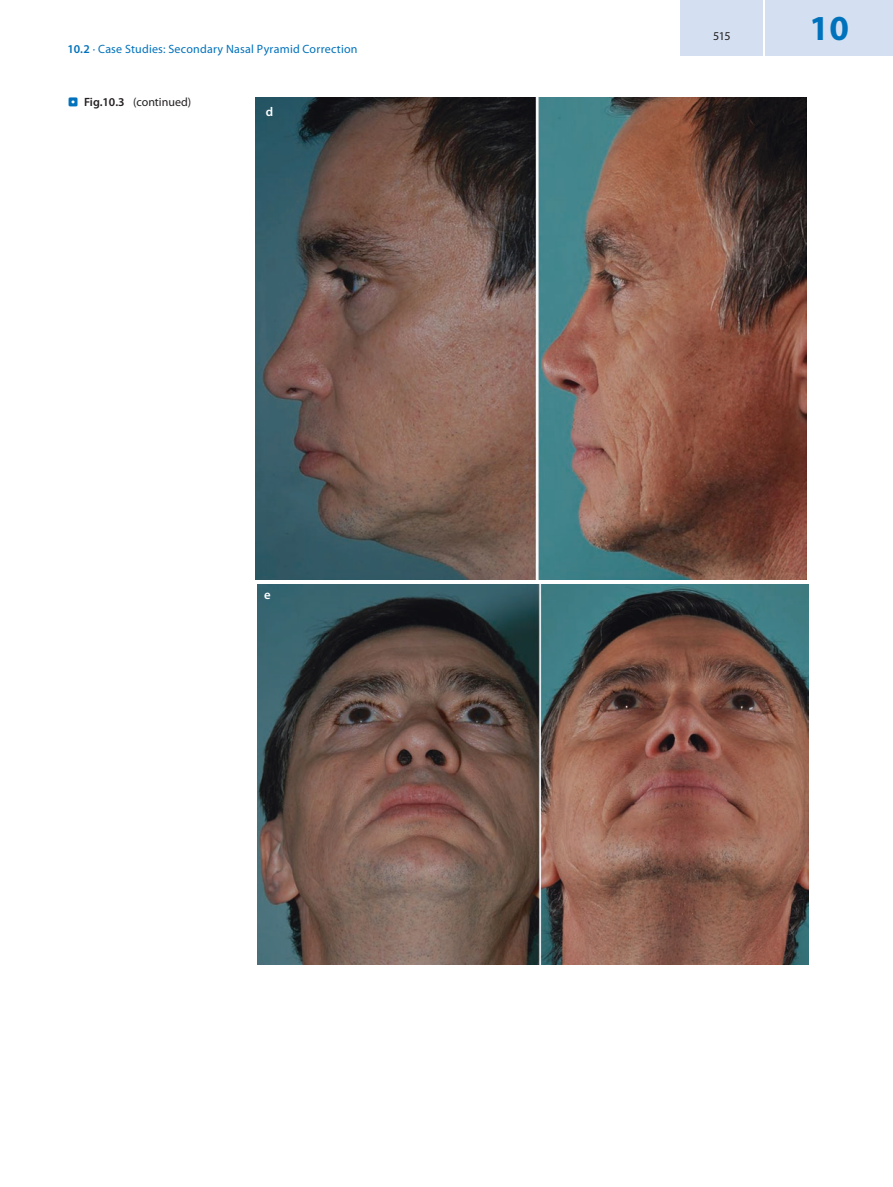
<style>
.page{position:relative;width:893px;height:1187px;background:#fff}
.page>*{position:absolute;margin:0;border:0;box-sizing:border-box;transform-origin:0 0}
.t1{font:700 35.25px "Crcqpk Myriad Pro";color:#0072bc}
.t2{font:600 12.75px "Lcrxcy Myriad Pro";color:#fff}
.t3{font:12px "Tsdhlw Myriad Pro";letter-spacing:.02em;color:#0072bc}
.t4{font:12px "Tsdhlw Myriad Pro";color:#231f20}
.s1{font-family:"Xcbnhv Myriad Pro";font-weight:600}
.s2{font-family:"Tkxbyj Blik Buttons";color:#0072bc}
</style>
<div class="page">
<div style="left:680px;top:0;width:83px;height:55px;background:#d4e0f1"></div>
<div style="left:765px;top:0;width:128px;height:55px;background:#d4e0f1"></div>
<img style="left:256px;top:97px;width:551px;height:483px">
<img style="left:257px;top:584px;width:551px;height:380px">
<p class="t3" style="left:68px;top:42px;width:292px"><span class="s1">10.2</span> · Case Studies: Secondary Nasal Pyramid Correction</p>
<p class="t4" style="left:68px;top:94px;width:125px"><span class="s2">.</span> <span class="s1">Fig.10.3</span> (continued)</p>
<p class="t2" style="left:266px;top:104px;width:9px">d</p>
<p class="t2" style="left:264px;top:587px;width:8px">e</p>
<p class="t4" style="left:713px;top:29px;width:19px">515</p>
<h1 class="t1" style="left:809px;top:6px;width:41px">10</h1>
</div>
